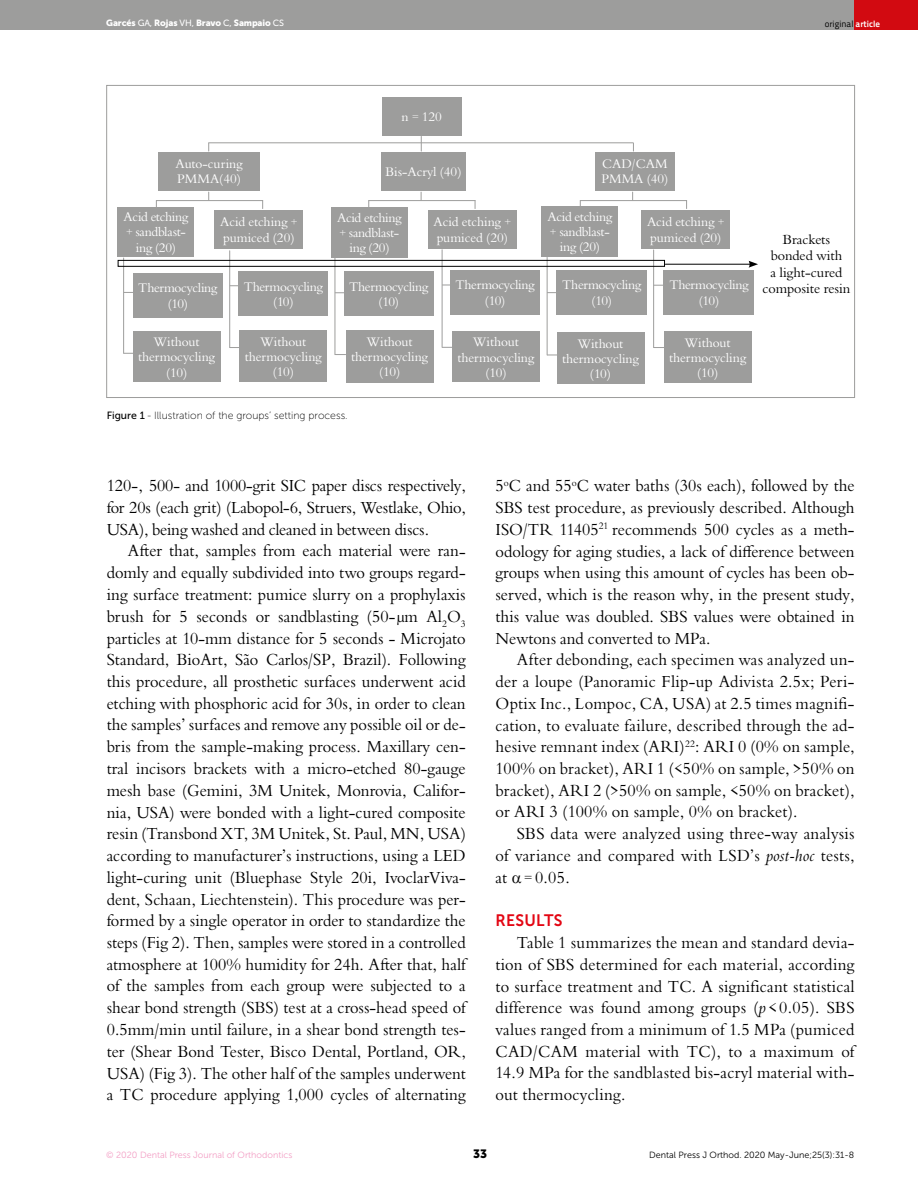
<style>
.page{position:relative;width:918px;height:1188px;background:#fff}
.page>*{position:absolute;margin:0;border:0;box-sizing:border-box;transform-origin:0 0}
.t1{font:16.5px/21.8px "Bergamo Std";letter-spacing:.005em;color:#000;text-align:justify;scale:.95 1}
.t2{font:16.5px "Museo Sans 700";letter-spacing:.02em;color:#e30613;scale:.95 1}
.t3{font:13.5px/16.2px "Bergamo Std";color:#000;text-align:center}
.t4{font:12.75px/15.3px "Bergamo Std";letter-spacing:-.01em;color:#fff;text-align:center}
.t5{font:12px "Museo Sans 900";color:#000}
.t6{font:10.5px "Museo Sans 100";color:#000}
.t7{font:9px "Museo Sans 300";color:#000}
.t8{font:9px "Museo Sans 300";color:#f39fc5}
.t9{font:9px "Museo Sans 900";letter-spacing:-.015em;color:#fff}
.t10{font:9px "Titillium Text 22 L";color:#000}
.s1{font-family:"Museo Sans 500"}
.s2{font-weight:700;color:#fff}
.s3{font-style:italic}
</style>
<div class="page">
<div style="left:0;top:0;width:918px;height:30px;background:#9d9d9c"></div>
<div style="left:854px;top:0;width:64px;height:30px;background:#d20a11"></div>
<div style="left:382px;top:97px;width:79px;height:39px;background:#9d9d9c"></div>
<div style="left:159px;top:152px;width:101px;height:38px;background:#9d9d9c"></div>
<div style="left:118px;top:207px;width:76px;height:49px;background:#9d9d9c"></div>
<div style="left:133px;top:273px;width:90px;height:45px;background:#9d9d9c"></div>
<div style="left:239px;top:271px;width:89px;height:45px;background:#9d9d9c"></div>
<div style="left:344px;top:271px;width:89px;height:45px;background:#9d9d9c"></div>
<div style="left:450px;top:270px;width:90px;height:45px;background:#9d9d9c"></div>
<div style="left:557px;top:270px;width:90px;height:45px;background:#9d9d9c"></div>
<div style="left:664px;top:270px;width:90px;height:45px;background:#9d9d9c"></div>
<div style="left:664px;top:332px;width:87px;height:51px;background:#9d9d9c"></div>
<div style="left:557px;top:332px;width:87px;height:52px;background:#9d9d9c"></div>
<div style="left:452px;top:332px;width:88px;height:50px;background:#9d9d9c"></div>
<div style="left:346px;top:330px;width:87px;height:53px;background:#9d9d9c"></div>
<div style="left:240px;top:331px;width:87px;height:51px;background:#9d9d9c"></div>
<div style="left:133px;top:331px;width:87px;height:51px;background:#9d9d9c"></div>
<div style="left:331px;top:207px;width:77px;height:50px;background:#9d9d9c"></div>
<div style="left:542px;top:206px;width:76px;height:50px;background:#9d9d9c"></div>
<div style="left:215px;top:210px;width:88px;height:39px;background:#9d9d9c"></div>
<div style="left:428px;top:210px;width:89px;height:39px;background:#9d9d9c"></div>
<div style="left:642px;top:210px;width:88px;height:39px;background:#9d9d9c"></div>
<div style="left:595px;top:152px;width:79px;height:38px;background:#9d9d9c"></div>
<div style="left:381px;top:152px;width:85px;height:38px;background:#9d9d9c"></div>
<hr style="left:209px;top:142px;width:424px;height:1px;background:#9d9d9c">
<hr style="left:123px;top:258px;width:1px;height:95px;background:#9d9d9c">
<hr style="left:229px;top:251px;width:1px;height:97px;background:#9d9d9c">
<hr style="left:335px;top:258px;width:1px;height:97px;background:#9d9d9c">
<hr style="left:442px;top:250px;width:1px;height:97px;background:#9d9d9c">
<hr style="left:547px;top:257px;width:1px;height:98px;background:#9d9d9c">
<hr style="left:653px;top:250px;width:1px;height:98px;background:#9d9d9c">
<svg style="left:421px;top:136px;width:1px;height:15px"></svg>
<hr style="left:156px;top:200px;width:107px;height:1px;background:#9d9d9c">
<hr style="left:369px;top:200px;width:106px;height:1px;background:#9d9d9c">
<hr style="left:580px;top:200px;width:107px;height:1px;background:#9d9d9c">
<div style="left:118px;top:260px;width:547px;height:7px;border:1px solid #000"></div>
<hr style="left:665px;top:264px;width:86px;height:1px;background:#000">
<svg style="left:749px;top:261px;width:9px;height:7px"></svg>
<p class="t9" style="left:106px;top:18px;width:179px">Garcés <span class="s1">GA,</span> Rojas <span class="s1">VH,</span> Bravo <span class="s1">C,</span> Sampaio <span class="s1">CS</span></p>
<p class="t10" style="left:825px;top:17px;width:57px">original <span class="s2">article</span></p>
<p class="t4" style="left:402px;top:109px;width:42px">n = 120</p>
<p class="t4" style="left:601px;top:156px;width:68px;text-align:left">CAD/CAM<br>PMMA (40)</p>
<p class="t4" style="left:176px;top:156px;width:69px;text-align:left">Auto-curing<br>PMMA(40)</p>
<p class="t4" style="left:124px;top:209px;width:66px">Acid etching + sandblast&shy;ing (20)</p>
<p class="t4" style="left:138px;top:281px;width:81px">Thermocycling (10)</p>
<p class="t4" style="left:244px;top:279px;width:81px">Thermocycling (10)</p>
<p class="t4" style="left:349px;top:279px;width:81px">Thermocycling (10)</p>
<p class="t4" style="left:455px;top:278px;width:81px">Thermocycling (10)</p>
<p class="t4" style="left:562px;top:278px;width:81px">Thermocycling (10)</p>
<p class="t4" style="left:669px;top:278px;width:81px">Thermocycling (10)</p>
<p class="t4" style="left:386px;top:164px;width:77px">Bis-Acryl (40)</p>
<p class="t4" style="left:337px;top:210px;width:66px">Acid etching + sandblast&shy;ing (20)</p>
<p class="t4" style="left:548px;top:209px;width:66px">Acid etching + sandblast&shy;ing (20)</p>
<p class="t4" style="left:220px;top:214px;width:79px;text-align:left">Acid etching + pumiced (20)</p>
<p class="t4" style="left:434px;top:214px;width:79px;text-align:left">Acid etching + pumiced (20)</p>
<p class="t4" style="left:647px;top:214px;width:79px;text-align:left">Acid etching + pumiced (20)</p>
<p class="t4" style="left:138px;top:334px;width:78px">Without thermocycling (10)</p>
<p class="t4" style="left:245px;top:334px;width:78px">Without thermocycling (10)</p>
<p class="t4" style="left:351px;top:334px;width:78px">Without thermocycling (10)</p>
<p class="t6" style="left:107px;top:409px;width:243px"><span class="s1">Figure 1</span> - Illustration of the groups’ setting process.</p>
<p class="t4" style="left:457px;top:334px;width:78px">Without thermocycling (10)</p>
<p class="t4" style="left:562px;top:336px;width:78px">Without thermocycling (10)</p>
<p class="t4" style="left:669px;top:335px;width:78px">Without thermocycling (10)</p>
<p class="t3" style="left:763px;top:232px;width:90px">Brackets bonded with<br>a light-cured composite resin</p>
<p class="t1" style="left:107px;top:475px;width:380px">120-, 500- and 1000-grit SIC paper discs respectively, for 20s (each grit) (Labopol-6, Struers, Westlake, Ohio, USA), being washed and cleaned in between discs.</p>
<p class="t1" style="left:107px;top:540px;width:380px;text-indent:21px">After that, samples from each material were ran&shy;domly and equally subdivided into two groups regard&shy;ing surface treatment: pumice slurry on a prophylaxis brush for 5 seconds or sandblasting (50- µm Al<sub>2</sub>O<sub>3 </sub>particles at 10-mm distance for 5 seconds - Microjato Standard, BioArt, São Carlos/SP, Brazil). Following this procedure, all prosthetic surfaces underwent acid etching with phosphoric acid for 30s, in order to clean the samples’ surfaces and remove any possible oil or de&shy;bris from the sample-making process. Maxillary cen&shy;tral incisors brackets with a micro-etched 80-gauge mesh base (Gemini, 3M Unitek, Monrovia, Califor&shy;nia, USA) were bonded with a light-cured composite resin (Transbond XT, 3M Unitek, St. Paul, MN, USA) according to manufacturer’s instructions, using a LED light-curing unit (Bluephase Style 20i, IvoclarViva&shy;dent, Schaan, Liechtenstein). This procedure was per&shy;formed by a single operator in order to standardize the steps (Fig 2). Then, samples were stored in a controlled atmosphere at 100% humidity for 24h. After that, half of the samples from each group were subjected to a shear bond strength (SBS) test at a cross-head speed of 0.5mm/min until failure, in a shear bond strength tes&shy;ter (Shear Bond Tester, Bisco Dental, Portland, OR, USA) (Fig 3). The other half of the samples underwent a TC procedure applying 1,000 cycles of alternating</p>
<p class="t1" style="left:496px;top:475px;width:380px">5<sup>o</sup>C and 55<sup>o</sup>C water baths (30s each), followed by the SBS test procedure, as previously described. Although ISO/TR 11405<sup>21</sup> recommends 500 cycles as a meth&shy;odology for aging studies, a lack of difference between groups when using this amount of cycles has been ob&shy;served, which is the reason why, in the present study, this value was doubled. SBS values were obtained in Newtons and converted to MPa.</p>
<p class="t1" style="left:496px;top:649px;width:380px;text-indent:21px">After debonding, each specimen was analyzed un&shy;der a loupe (Panoramic Flip-up Adivista 2.5x; Peri-Optix Inc., Lompoc, CA, USA) at 2.5 times magnifi&shy;cation, to evaluate failure, described through the ad&shy;hesive remnant index (ARI)<sup>22</sup>: ARI 0 (0% on sample, 100% on bracket), ARI 1 (&lt;50% on sample, &gt;50% on bracket), ARI 2 (&gt;50% on sample, &lt;50% on bracket), or ARI 3 (100% on sample, 0% on bracket).</p>
<p class="t1" style="left:496px;top:823px;width:379px;text-indent:21px">SBS data were analyzed using three-way analysis of variance and compared with LSD’s <span class="s3">post-hoc</span> tests, at = 0.05.</p>
<p class="t2" style="left:496px;top:911px;width:72px">RESULTS</p>
<p class="t1" style="left:496px;top:932px;width:380px;text-indent:21px">Table 1 summarizes the mean and standard devia&shy;tion of SBS determined for each material, according to surface treatment and TC. A significant statistical difference was found among groups (<span class="s3">p</span> &lt; 0.05). SBS values ranged from a minimum of 1.5 MPa (pumiced CAD/CAM material with TC), to a maximum of 14.9 MPa for the sandblasted bis-acryl material with&shy;out thermocycling.</p>
<p class="t8" style="left:106px;top:1150px;width:188px">© 2020 Dental Press Journal of Orthodontics</p>
<p class="t5" style="left:473px;top:1147px;width:16px">33</p>
<p class="t7" style="left:649px;top:1150px;width:206px">Dental Press J Orthod. 2020 May-June;25(3):31-8</p>
</div>
